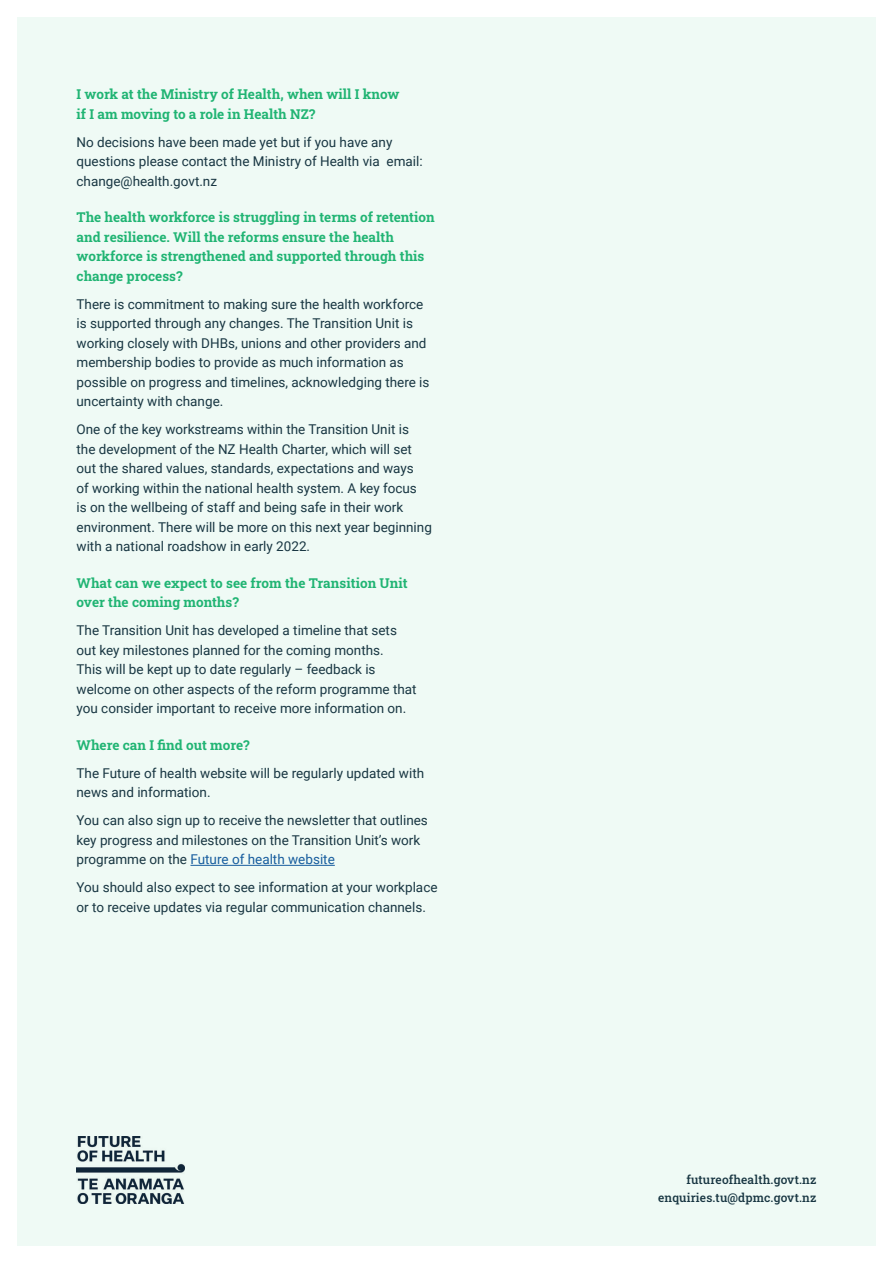
<style>
.page{position:relative;width:893px;height:1263px;background:#fff}
.page>*{position:absolute;margin:0;border:0;box-sizing:border-box;transform-origin:0 0}
.t1{font:13.5px/19.5px "Roboto";color:#183642}
.t2{font:700 13.5px/19.5px "Roboto Slab";color:#20b473}
.t3{font:500 12px/18px "Roboto Slab";letter-spacing:.01em;color:#183642;text-align:right}
.s1{color:#175d9e}
</style>
<div class="page">
<div style="left:17px;top:17px;width:859px;height:1229px;background:#effaf5"></div>
<hr style="left:190px;top:865px;width:145px;height:1px;background:#175d9e">
<img style="left:77px;top:1137px;width:107px;height:66px">
<p class="t2" style="left:77px;top:84px;width:324px">I work at the Ministry of Health, when will I know if I am moving to a role in Health NZ?</p>
<p class="t1" style="left:77px;top:132px;width:348px">No decisions have been made yet but if you have any questions please contact the Ministry of Health via email: change@health.govt.nz</p>
<p class="t2" style="left:77px;top:207px;width:360px">The health workforce is struggling in terms of retention and resilience. Will the reforms ensure the health workforce is strengthened and supported through this change process?</p>
<p class="t1" style="left:77px;top:294px;width:354px">There is commitment to making sure the health workforce is supported through any changes. The Transition Unit is working closely with DHBs, unions and other providers and membership bodies to provide as much information as possible on progress and timelines, acknowledging there is uncertainty with change.</p>
<p class="t1" style="left:77px;top:419px;width:357px">One of the key workstreams within the Transition Unit is<br>the development of the NZ Health Charter, which will set out the shared values, standards, expectations and ways<br>of working within the national health system. A key focus<br>is on the wellbeing of staff and being safe in their work environment. There will be more on this next year beginning with a national roadshow in early 2022.</p>
<p class="t2" style="left:77px;top:573px;width:333px">What can we expect to see from the Transition Unit over the coming months?</p>
<p class="t1" style="left:77px;top:620px;width:342px">The Transition Unit has developed a timeline that sets out key milestones planned for the coming months.<br>This will be kept up to date regularly – feedback is welcome on other aspects of the reform programme that you consider important to receive more information on.</p>
<p class="t2" style="left:77px;top:735px;width:175px">Where can I find out more?</p>
<p class="t1" style="left:77px;top:763px;width:349px">The Future of health website will be regularly updated with news and information.</p>
<p class="t1" style="left:77px;top:810px;width:353px">You can also sign up to receive the newsletter that outlines key progress and milestones on the Transition Unit’s work programme on the <span class="s1">Future of health website</span></p>
<p class="t1" style="left:77px;top:877px;width:362px">You should also expect to see information at your workplace or to receive updates via regular communication channels.</p>
<p class="t3" style="left:658px;top:1171px;width:160px">futureofhealth.govt.nz enquiries.tu@dpmc.govt.nz</p>
</div>
